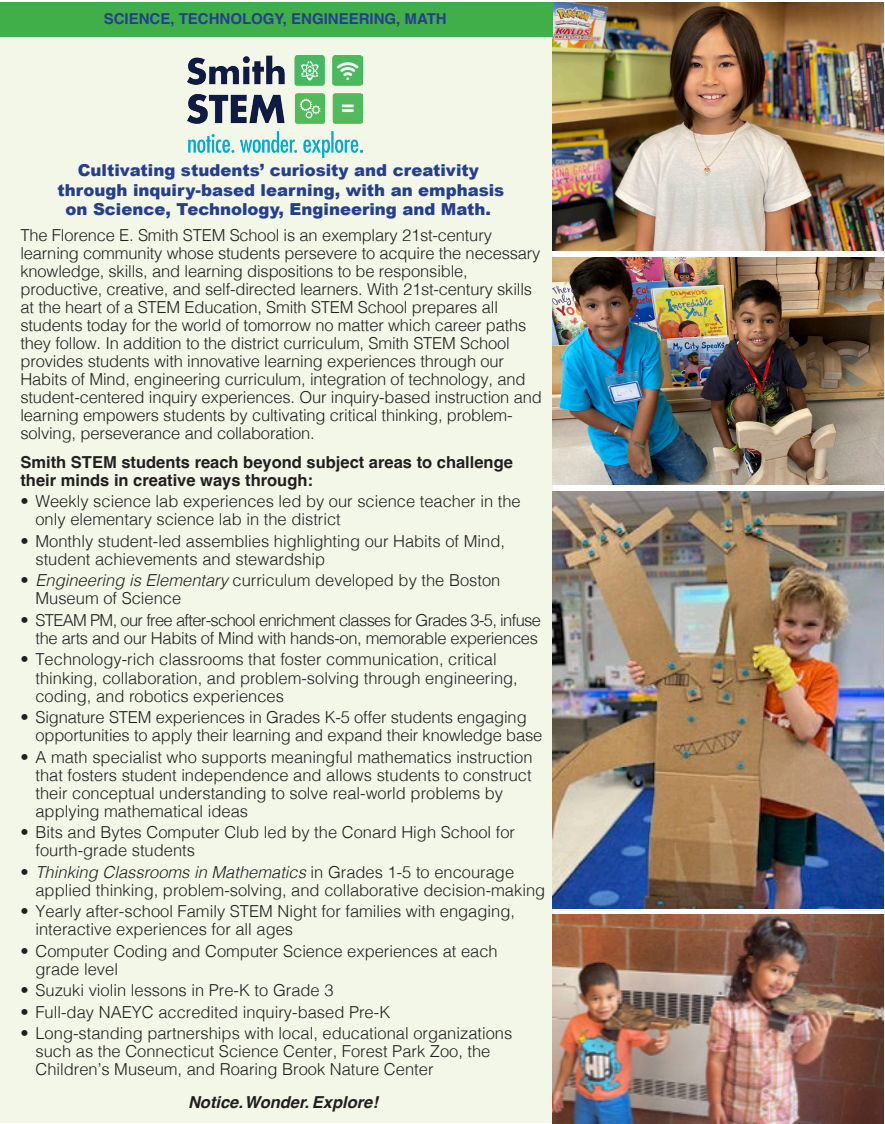
<style>
.page{position:relative;width:885px;height:1124px;background:#fff}
.page>*{position:absolute;margin:0;border:0;box-sizing:border-box;transform-origin:0 0}
.t1{font:300 16.5px/18px "Helvetica";color:#231f20}
.t2{font:900 16.5px "Arial";color:#253f8e}
.t3{font:300 16.5px/18px "Helvetica";letter-spacing:-.04em;color:#231f20;text-align:right}
.t4{font:700 16.5px/18px "Helvetica";color:#231f20}
.t5{font:italic 700 16.5px "Helvetica";color:#231f20}
.t6{font:700 15px "Helvetica";color:#253f8e}
.s1{font-style:italic}
</style>
<div class="page">
<div style="left:0;top:37px;width:552px;height:1086px;background:#f2f7e8"></div>
<img style="left:187px;top:56px;width:176px;height:101px">
<img style="left:552px;top:491px;width:331px;height:417px">
<img style="left:552px;top:914px;width:331px;height:210px">
<img style="left:552px;top:2px;width:331px;height:249px">
<img style="left:552px;top:257px;width:331px;height:228px">
<div style="left:0;top:2px;width:552px;height:35px;background:#40ae49"></div>
<p class="t6" style="left:104px;top:10px;width:345px">SCIENCE, TECHNOLOGY, ENGINEERING, MATH</p>
<p class="t2" style="left:78px;top:158px;width:403px">Cultivating students’ curiosity and creativity</p>
<p class="t2" style="left:58px;top:178px;width:448px">through inquiry-based learning, with an emphasis</p>
<p class="t2" style="left:65px;top:197px;width:427px">on Science, Technology, Engineering and Math.</p>
<p class="t1" style="left:20px;top:225px;width:523px">The Florence E. Smith STEM School is an exemplary 21st-century learning community whose students persevere to acquire the necessary knowledge, skills, and learning dispositions to be responsible, productive, creative, and self-directed learners. With 21st-century skills at the heart of a STEM Education, Smith STEM School prepares all students today for the world of tomorrow no matter which career paths they follow. In addition to the district curriculum, Smith STEM School provides students with innovative learning experiences through our Habits of Mind, engineering curriculum, integration of technology, and student-centered inquiry experiences. Our inquiry-based instruction and learning empowers students by cultivating critical thinking, problem&shy;solving, perseverance and collaboration.</p>
<p class="t4" style="left:20px;top:455px;width:494px">Smith STEM students reach beyond subject areas to challenge their minds in creative ways through:</p>
<p class="t1" style="left:35px;top:491px;width:487px;text-indent:-15px">• Weekly science lab experiences led by our science teacher in the only elementary science lab in the district</p>
<p class="t1" style="left:35px;top:531px;width:471px;text-indent:-15px">• Monthly student-led assemblies highlighting our Habits of Mind, student achievements and stewardship</p>
<p class="t1" style="left:35px;top:570px;width:466px;text-indent:-15px">• <span class="s1">Engineering is Elementary</span> curriculum developed by the Boston<br>Museum of Science</p>
<p class="t3" style="left:20px;top:610px;width:522px">• STEAM PM, our free after-school enrichment classes for Grades 3-5, infuse the arts and our Habits of Mind with hands-on, memorable experiences</p>
<p class="t1" style="left:35px;top:649px;width:484px;text-indent:-15px">• Technology-rich classrooms that foster communication, critical thinking, collaboration, and problem-solving through engineering, coding, and robotics experiences</p>
<p class="t1" style="left:35px;top:707px;width:508px;text-indent:-15px">• Signature STEM experiences in Grades K-5 offer students engaging opportunities to apply their learning and expand their knowledge base</p>
<p class="t1" style="left:35px;top:746px;width:498px;text-indent:-15px">• A math specialist who supports meaningful mathematics instruction that fosters student independence and allows students to construct their conceptual understanding to solve real-world problems by applying mathematical ideas</p>
<p class="t1" style="left:35px;top:822px;width:481px;text-indent:-15px">• Bits and Bytes Computer Club led by the Conard High School for fourth-grade students</p>
<p class="t1" style="left:35px;top:861px;width:511px;text-indent:-15px">• <span class="s1">Thinking Classrooms in Mathematics</span> in Grades 1-5 to encourage applied thinking, problem-solving, and collaborative decision-making</p>
<p class="t1" style="left:35px;top:901px;width:481px;text-indent:-15px">• Yearly after-school Family STEM Night for families with engaging, interactive experiences for all ages</p>
<p class="t1" style="left:35px;top:940px;width:464px;text-indent:-15px">• Computer Coding and Computer Science experiences at each grade level</p>
<p class="t1" style="left:20px;top:980px;width:315px">• Suzuki violin lessons in Pre-K to Grade 3</p>
<p class="t1" style="left:20px;top:1001px;width:371px">• Full-day NAEYC accredited inquiry-based Pre-K</p>
<p class="t1" style="left:35px;top:1023px;width:478px;text-indent:-15px">• Long-standing partnerships with local, educational organizations such as the Connecticut Science Center, Forest Park Zoo, the<br>Children’s Museum, and Roaring Brook Nature Center</p>
<p class="t5" style="left:188px;top:1091px;width:191px">Notice.Wonder. Explore!</p>
</div>
